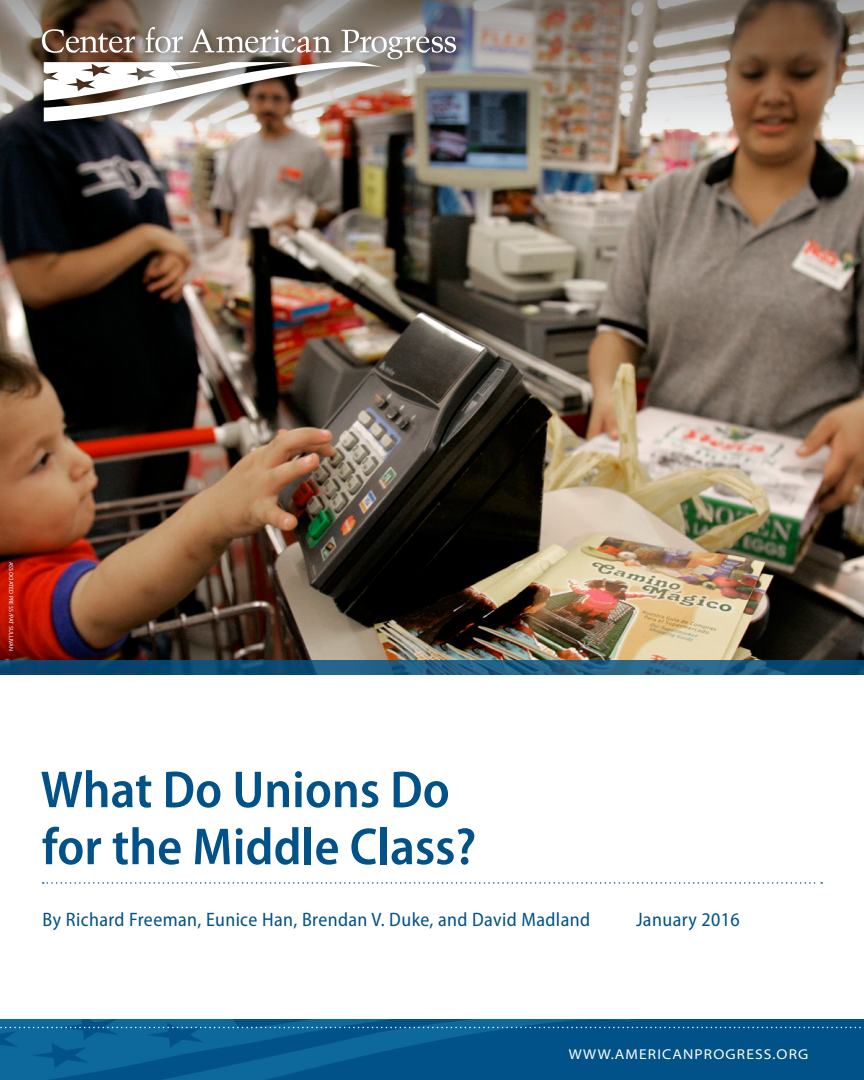
<style>
.page{position:relative;width:864px;height:1080px;background:#fff}
.page>*{position:absolute;margin:0;border:0;box-sizing:border-box;transform-origin:0 0}
.t1{font:600 semi-condensed 52.5px/57px "Myriad Pro";color:#005288}
.t2{font:semi-condensed 19.5px "Myriad Pro";letter-spacing:.02em;color:#005288}
.t3{font:semi-expanded 14.25px "Myriad Pro";letter-spacing:.08em;color:#fff}
.t4{font:6px "Myriad Pro";letter-spacing:.02em;color:#fff}
</style>
<div class="page">
<img style="left:0;top:1019px;width:864px;height:61px">
<img style="left:0;top:148px;width:864px;height:512px">
<svg style="left:43px;top:882px;width:779px;height:2px"></svg>
<svg style="left:0;top:660px;width:864px;height:15px"></svg>
<img style="left:0;top:0;width:864px;height:148px">
<div style="left:36px;top:21px;width:430px;height:111px;background:#000;opacity:.5"></div>
<img style="left:42px;top:27px;width:414px;height:95px">
<svg style="left:0;top:1027px;width:864px;height:1px"></svg>
<p class="t4" style="left:15px;top:562px;width:91px;rotate:90deg">ASSOCIATED PRESS /PAT SULLIVAN</p>
<h1 class="t1" style="left:41px;top:762px;width:437px">What Do Unions Do for the Middle Class?</h1>
<p class="t2" style="left:43px;top:909px;width:549px">By Richard Freeman, Eunice Han, Brendan V. Duke, and David Madland</p>
<p class="t2" style="left:636px;top:909px;width:105px">January 2016</p>
<p class="t3" style="left:569px;top:1047px;width:241px">WWW.AMERICANPROGRESS.ORG</p>
</div>
